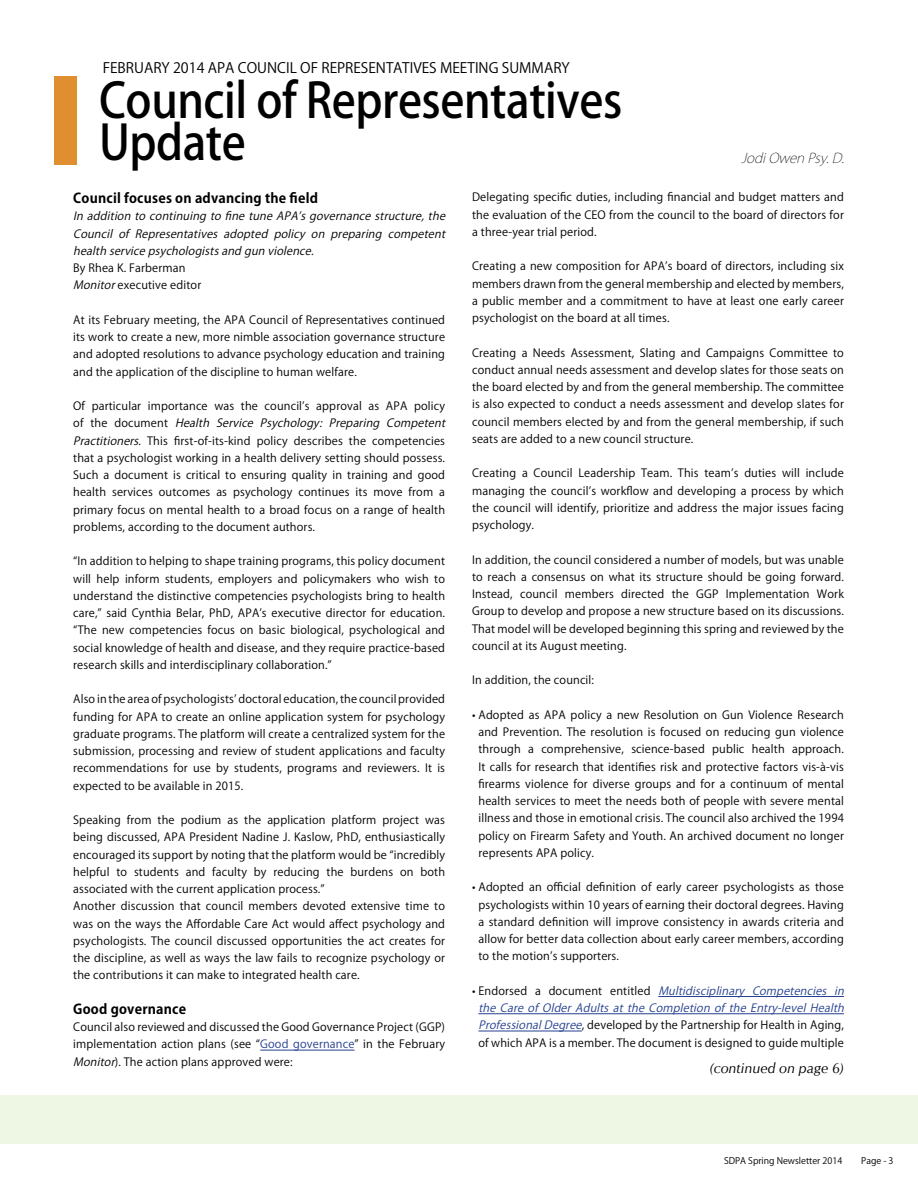
<style>
.page{position:relative;width:918px;height:1188px;background:#fff}
.page>*{position:absolute;margin:0;border:0;box-sizing:border-box;transform-origin:0 0}
.t1{font:500 47.85px/42px "Koz Go Pro";letter-spacing:-.01em;color:#000;scale:.93 1}
.t2{font:14.25px "Koz Go Pro";color:#000}
.t3{font:italic 14.25px "CG Omega";color:#000}
.t4{font:700 13.5px "Koz Go Pro";letter-spacing:.015em;color:#000}
.t5{font:italic 200 13.5px "Koz Go Pro";color:#000}
.t6{font:11.25px/17.2px "Koz Go Pro";letter-spacing:.015em;color:#000;text-align:justify}
.t7{font:italic 11.25px/17.2px "Koz Go Pro";color:#000;text-align:justify}
.t8{font:9px "Koz Go Pro";color:#000}
.s1{font-style:italic}
.s2{color:#25408f}
.s3{font-style:italic;color:#25408f}
</style>
<div class="page">
<hr style="left:260px;top:1050px;width:95px;height:1px;background:#25408f">
<hr style="left:658px;top:996px;width:186px;height:1px;background:#25408f">
<hr style="left:478px;top:1013px;width:366px;height:1px;background:#25408f">
<hr style="left:478px;top:1031px;width:104px;height:1px;background:#25408f">
<div style="left:54px;top:77px;width:23px;height:88px;background:#df8f2f"></div>
<div style="left:0;top:1096px;width:918px;height:48px;background:#eef6e4"></div>
<p class="t2" style="left:103px;top:59px;width:469px">FEBRUARY 2014 APA COUNCIL OF REPRESENTATIVES MEETING SUMMARY</p>
<h1 class="t1" style="left:99px;top:82px;width:564px">Council of Representatives<br>Update</h1>
<p class="t5" style="left:741px;top:149px;width:108px">JodiOwen Psy.D.</p>
<p class="t4" style="left:73px;top:190px;width:246px">Council focuses on advancing the field</p>
<p class="t7" style="left:73px;top:208px;width:377px">In addition to continuing to fine tune APAʼs governance structure, the Council of Representatives adopted policy on preparing competent health service psychologistsand gun violence.</p>
<p class="t6" style="left:73px;top:260px;width:130px">By Rhea K. Farberman<br><span class="s1">Monitor</span>executive editor</p>
<p class="t6" style="left:73px;top:312px;width:373px">At its February meeting, the APA Council of Representatives continued its work to create a new, more nimble association governance structure and adopted resolutions to advance psychology education and training and the application of the discipline to human welfare.</p>
<p class="t6" style="left:73px;top:398px;width:377px;text-align:left">Of particular importance was the councilʼs approval as APA policy o f t h e d o c u m e n t <span class="s1">Health Service Psychology: Preparing Competent Practitioners</span>. This first-of-its-kind policy describes the competencies that a psychologist working in a health delivery setting should possess.<br>Such a document is critical to ensuring quality in training and good health services outcomes as psychology continues its move from a primary focus on mental health to a broad focus on a range of health problems, according to the document authors.</p>
<p class="t6" style="left:73px;top:553px;width:373px">“In addition to helping to shape training programs, this policy document will help inform students, employers and policymakers who wish to understand the distinctive competencies psychologists bring to health care,” said Cynthia Belar, PhD, APAʼs executive director for education. “The new competencies focus on basic biological, psychological and social knowledge of health and disease, and they require practice-based research skills and interdisciplinary collaboration.”</p>
<p class="t6" style="left:73px;top:691px;width:373px">Also in the area of psychologistsʼ doctoral education, the council provided funding for APA to create an online application system for psychology graduate programs. The platform will create a centralized system for the submission, processing and review of student applications and faculty recommendations for use by students, programs and reviewers. It is expected to be available in 2015.</p>
<p class="t6" style="left:73px;top:812px;width:373px;text-align:left">Speaking from the podium as the application platform project was being discussed, APA President Nadine J. Kaslow, PhD, enthusiastically encouraged its support by noting that the platform would be “incredibly helpful to students and faculty by reducing the burdens on both associated with the current application process.”<br>Another discussion that council members devoted extensive time to was on the ways the Affordable Care Act would affect psychology and psychologists. The council discussed opportunities the act creates for the discipline, as well as ways the law fails to recognize psychology or the contributions it can make to integrated health care.</p>
<p class="t4" style="left:73px;top:1000px;width:115px">Good governance</p>
<p class="t6" style="left:73px;top:1019px;width:373px">Council also reviewed and discussed the Good Governance Project (GGP) implementation action plans (see “<span class="s2">Good governance</span>” in the February <span class="s1">Monitor</span>). The action plans approved were:</p>
<p class="t6" style="left:472px;top:189px;width:373px">Delegating specific duties, including financial and budget matters and the evaluation of the CEO from the council to the board of directors for a three-year trial period.</p>
<p class="t6" style="left:472px;top:258px;width:373px">Creating a new composition for APAʼs board of directors, including six members drawn from the general membership and elected by members, a public member and a commitment to have at least one early career psychologist on the board at all times.</p>
<p class="t6" style="left:472px;top:344px;width:373px">Creating a Needs Assessment, Slating and Campaigns Committee to conduct annual needs assessment and develop slates for those seats on the board elected by and from the general membership. The committee is also expected to conduct a needs assessment and develop slates for council members elected by and from the general membership, if such seats are added to a new council structure.</p>
<p class="t6" style="left:472px;top:465px;width:373px">Creating a Council Leadership Team. This teamʼs duties will include managing the councilʼs workflow and developing a process by which the council will identify, prioritize and address the major issues facing psychology.</p>
<p class="t6" style="left:472px;top:551px;width:373px">In addition, the council considered a number of models, but was unable to reach a consensus on what its structure should be going forward.<br>Instead, council members directed the GGP Implementation Work Group to develop and propose a new structure based on its discussions.<br>That model will be developed beginning this spring and reviewed by the council at its August meeting.</p>
<p class="t6" style="left:472px;top:672px;width:123px">In addition, the council:</p>
<p class="t6" style="left:478px;top:706px;width:367px;text-indent:-6px">• Adopted as APA policy a new Resolution on Gun Violence Research and Prevention. The resolution is focused on reducing gun violence through a comprehensive, science-based public health approach.<br>It calls for research that identifies risk and protective factors vis-à-vis firearms violence for diverse groups and for a continuum of mental health services to meet the needs both of people with severe mental illness and those in emotional crisis. The council also archived the 1994 policy on Firearm Safety and Youth. An archived document no longer represents APA policy.</p>
<p class="t6" style="left:478px;top:879px;width:367px;text-indent:-6px">• Adopted an official definition of early career psychologists as those psychologists within 10 years of earning their doctoral degrees. Having a standard definition will improve consistency in awards criteria and allow for better data collection about early career members, according to the motionʼs supporters.</p>
<p class="t6" style="left:472px;top:982px;width:377px;text-align:center">• E n d o r s e d a d o c u m e n t e n t i t l e d <span class="s3">Multidisciplinary Competencies in the Care of Older Adults at the Completion of the Entry-level Health ProfessionalDegree</span>, developed by the Partnership for Health in Aging, of which APA is a member. The document is designed to guide multiple</p>
<p class="t3" style="left:710px;top:1059px;width:135px">(continued on page 6)</p>
<p class="t8" style="left:724px;top:1155px;width:120px">SDPA Spring Newsletter 2014</p>
<p class="t8" style="left:861px;top:1155px;width:34px">Page - 3</p>
</div>
